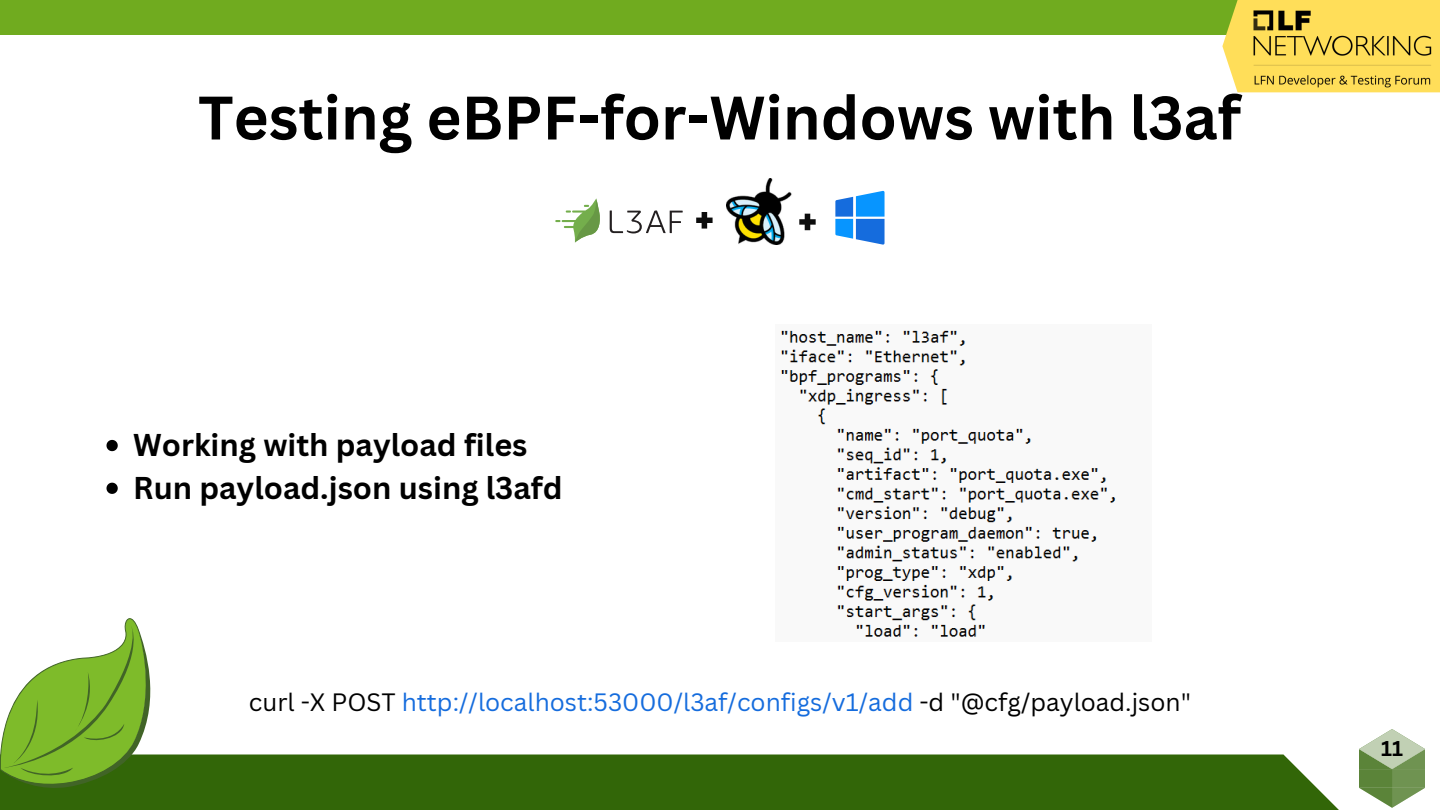
<style>
.page{position:relative;width:1440px;height:810px;background:#fff}
.page>*{position:absolute;margin:0;border:0;box-sizing:border-box;transform-origin:0 0}
.t1{font:700 60px "Canva Sans";color:#000}
.t2{font:700 30.7px "Canva Sans";color:#000}
.t3{font:24.5px "Canva Sans";color:#156cdd}
.t4{font:700 20.8px "Canva Sans";color:#000}
.s1{color:#000}
</style>
<div class="page">
<div style="left:0;top:754px;width:1359px;height:56px;background:#326608"></div>
<svg style="left:0;top:618px;width:161px;height:170px"></svg>
<div style="left:0;top:0;width:1440px;height:35px;background:#70ab1f"></div>
<img style="left:726px;top:178px;width:66px;height:67px">
<svg style="left:835px;top:191px;width:50px;height:54px"></svg>
<svg style="left:786px;top:200px;width:30px;height:44px"></svg>
<svg style="left:555px;top:198px;width:45px;height:45px"></svg>
<svg style="left:610px;top:210px;width:103px;height:24px"></svg>
<svg style="left:106px;top:440px;width:12px;height:11px"></svg>
<svg style="left:106px;top:483px;width:12px;height:11px"></svg>
<img style="left:781px;top:330px;width:335px;height:307px">
<svg style="left:1359px;top:729px;width:66px;height:79px"></svg>
<svg style="left:1222px;top:0;width:218px;height:92px"></svg>
<img style="left:1247px;top:3px;width:188px;height:90px">
<p class="t1" style="left:198px;top:75px;width:1044px">Testing eBPF-for-Windows with l3af</p>
<p class="t2" style="left:133px;top:424px;width:396px">Working with payload files</p>
<p class="t2" style="left:133px;top:466px;width:431px">Run payload.json using l3afd</p>
<p class="t3" style="left:249px;top:685px;width:944px"><span class="s1">curl -X POST</span> http://localhost:53000/l3af/configs/v1/add <span class="s1">-d "@cfg/payload.json"</span></p>
<p class="t4" style="left:1381px;top:734px;width:23px">11</p>
</div>
